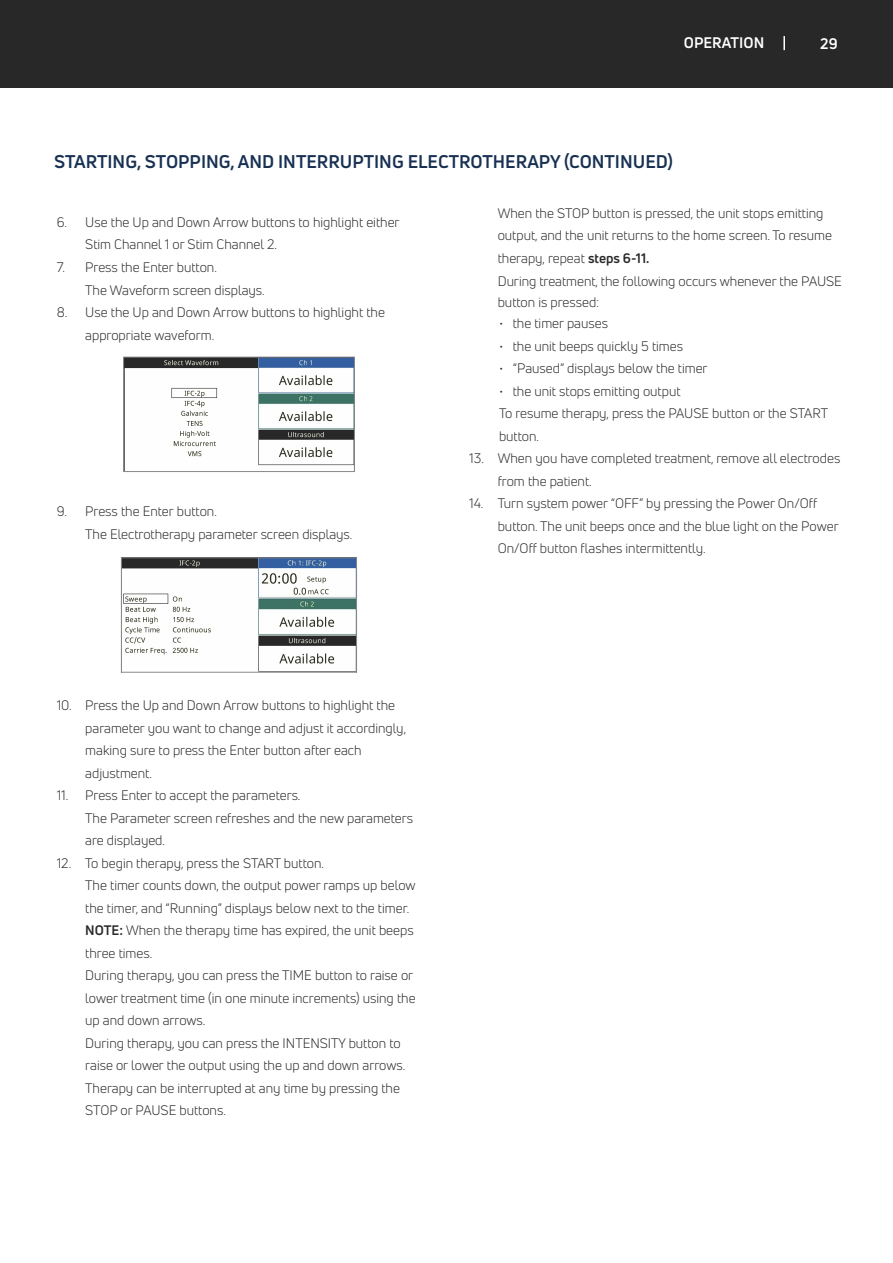
<style>
.page{position:relative;width:893px;height:1263px;background:#fff}
.page>*{position:absolute;margin:0;border:0;box-sizing:border-box;transform-origin:0 0}
.Head2副本{font:700 18px "Uni Neue";color:#183153}
.Body{font:700 15px "Uni Neue";color:#fff}
.t1{font:13.5px/22.5px "Uni Neue";color:#282828}
.s1{font-weight:700}
</style>
<div class="page">
<img style="left:125px;top:359px;width:228px;height:107px">
<div style="left:123px;top:357px;width:232px;height:115px;border:1px solid #898a8e"></div>
<img style="left:123px;top:560px;width:232px;height:110px">
<div style="left:121px;top:558px;width:236px;height:114px;border:1px solid #898a8e"></div>
<div style="left:0;top:0;width:893px;height:87px;background:#282828"></div>
<svg style="left:783px;top:36px;width:2px;height:14px"></svg>
<p class="Body" style="left:684px;top:33px;width:82px">OPERATION</p>
<p class="Body" style="left:820px;top:34px;width:19px">29</p>
<p class="Head2副本" style="left:54px;top:150px;width:621px">STARTING, STOPPING, AND INTERRUPTING ELECTROTHERAPY (CONTINUED)</p>
<p class="t1" style="left:85px;top:211px;width:316px;text-indent:-28px">6. Use the Up and Down Arrow buttons to highlight either<br>Stim Channel 1 or Stim Channel 2.</p>
<p class="t1" style="left:85px;top:256px;width:181px;text-indent:-28px">7. Press the Enter button.<br>The Waveform screen displays.</p>
<p class="t1" style="left:85px;top:301px;width:301px;text-indent:-28px">8. Use the Up and Down Arrow buttons to highlight the appropriate waveform.</p>
<p class="t1" style="left:85px;top:500px;width:269px;text-indent:-28px">9. Press the Enter button.<br>The Electrotherapy parameter screen displays.</p>
<p class="t1" style="left:498px;top:202px;width:346px">When the STOP button is pressed, the unit stops emitting output, and the unit returns to the home screen. To resume therapy, repeat <span class="s1">steps 6-11.<br></span>During treatment, the following occurs whenever the PAUSE button is pressed:</p>
<p class="t1" style="left:499px;top:312px;width:111px">• the timer pauses</p>
<p class="t1" style="left:499px;top:335px;width:186px">• the unit beeps quickly 5 times</p>
<p class="t1" style="left:499px;top:357px;width:210px">• “Paused” displays below the timer</p>
<p class="t1" style="left:499px;top:380px;width:331px">• the unit stops emitting output<br>To resume therapy, press the PAUSE button or the START button.</p>
<p class="t1" style="left:498px;top:447px;width:344px;text-indent:-28px">13. When you have completed treatment, remove all electrodes from the patient.</p>
<p class="t1" style="left:498px;top:492px;width:343px;text-indent:-28px">14. Turn system power “OFF” by pressing the Power On/Off button. The unit beeps once and the blue light on the Power<br>On/Off button flashes intermittently.</p>
<p class="t1" style="left:85px;top:694px;width:322px;text-indent:-28px">10. Press the Up and Down Arrow buttons to highlight the parameter you want to change and adjust it accordingly, making sure to press the Enter button after each adjustment.</p>
<p class="t1" style="left:85px;top:784px;width:329px;text-indent:-28px">11. Press Enter to accept the parameters.<br>The Parameter screen refreshes and the new parameters are displayed.</p>
<p class="t1" style="left:85px;top:851px;width:332px;text-indent:-28px">12. To begin therapy, press the START button.<br>The timer counts down, the output power ramps up below the timer, and “Running” displays below next to the timer.<br><span class="s1">NOTE:</span> When the therapy time has expired, the unit beeps three times.<br>During therapy, you can press the TIME button to raise or lower treatment time (in one minute increments) using the up and down arrows.<br>During therapy, you can press the INTENSITY button to raise or lower the output using the up and down arrows.<br>Therapy can be interrupted at any time by pressing the STOP or PAUSE buttons.</p>
</div>
